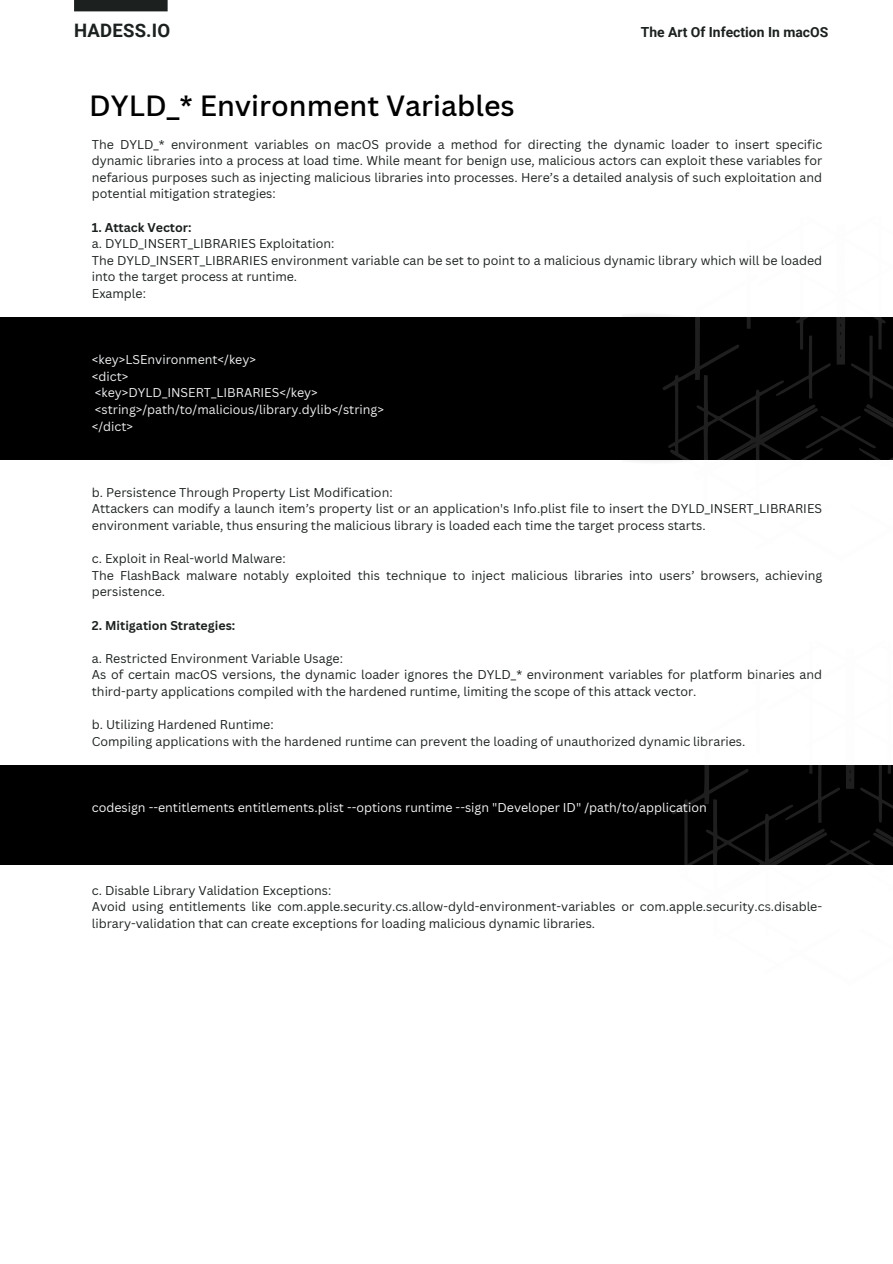
<style>
.page{position:relative;width:893px;height:1264px;background:#fff}
.page>*{position:absolute;margin:0;border:0;box-sizing:border-box;transform-origin:0 0}
.t1{font:500 28.5px "Canva Sans";color:#000}
.t2{font:700 18.6px "Roboto";letter-spacing:.015em;color:#1c2120}
.t3{font:700 13.95px "Roboto";color:#1c2120}
.t4{font:12.45px/16.5px "Canva Sans";color:#1c2120}
.t5{font:12.45px "Canva Sans";color:#eff0f2}
.t6{font:12.45px "Canva Sans";color:#f8f6f6}
.t7{font:700 12.45px "Canva Sans";color:#1c2120}
</style>
<div class="page">
<div style="left:0;top:317px;width:892px;height:142px;background:#000"></div>
<div style="left:74px;top:0;width:94px;height:11px;background:#1c2120"></div>
<svg style="left:622px;top:315px;width:270px;height:146px"></svg>
<div style="left:0;top:765px;width:892px;height:99px;background:#000"></div>
<svg style="left:671px;top:765px;width:221px;height:100px"></svg>
<svg style="left:784px;top:765px;width:56px;height:57px"></svg>
<svg style="left:859px;top:765px;width:33px;height:57px"></svg>
<svg style="left:814px;top:839px;width:71px;height:26px"></svg>
<p class="t2" style="left:74px;top:20px;width:98px">HADESS.IO</p>
<p class="t1" style="left:89px;top:85px;width:427px">DYLD_* Environment Variables</p>
<p class="t3" style="left:640px;top:24px;width:189px">The Art Of Infection In macOS</p>
<p class="t4" style="left:92px;top:136px;width:731px;text-align:justify">The DYLD_* environment variables on macOS provide a method for directing the dynamic loader to insert specific dynamic libraries into a process at load time. While meant for benign use, malicious actors can exploit these variables for nefarious purposes such as injecting malicious libraries into processes. Here’s a detailed analysis of such exploitation and potential mitigation strategies:</p>
<p class="t7" style="left:92px;top:218px;width:101px">1. Attack Vector:</p>
<p class="t4" style="left:92px;top:235px;width:244px">a. DYLD_INSERT_LIBRARIES Exploitation:</p>
<p class="t4" style="left:92px;top:252px;width:731px">The DYLD_INSERT_LIBRARIES environment variable can be set to point to a malicious dynamic library which will be loaded into the target process at runtime.</p>
<p class="t4" style="left:92px;top:285px;width:56px">Example:</p>
<p class="t5" style="left:92px;top:351px;width:166px">&lt;key&gt;LSEnvironment&lt;/key&gt;</p>
<p class="t5" style="left:92px;top:367px;width:38px">&lt;dict&gt;</p>
<p class="t5" style="left:95px;top:384px;width:224px">&lt;key&gt;DYLD_INSERT_LIBRARIES&lt;/key&gt;</p>
<p class="t5" style="left:95px;top:400px;width:290px">&lt;string&gt;/path/to/malicious/library.dylib&lt;/string&gt;</p>
<p class="t5" style="left:92px;top:417px;width:43px">&lt;/dict&gt;</p>
<p class="t4" style="left:92px;top:484px;width:302px">b. Persistence Through Property List Modification:</p>
<p class="t4" style="left:92px;top:500px;width:731px">Attackers can modify a launch item’s property list or an application's Info.plist file to insert the DYLD_INSERT_LIBRARIES environment variable, thus ensuring the malicious library is loaded each time the target process starts.</p>
<p class="t4" style="left:92px;top:550px;width:195px">c. Exploit in Real-world Malware:</p>
<p class="t4" style="left:92px;top:566px;width:731px">The FlashBack malware notably exploited this technique to inject malicious libraries into users’ browsers, achieving persistence.</p>
<p class="t7" style="left:92px;top:616px;width:145px">2. Mitigation Strategies:</p>
<p class="t4" style="left:92px;top:649px;width:252px">a. Restricted Environment Variable Usage:</p>
<p class="t4" style="left:92px;top:666px;width:731px">As of certain macOS versions, the dynamic loader ignores the DYLD_* environment variables for platform binaries and third-party applications compiled with the hardened runtime, limiting the scope of this attack vector.</p>
<p class="t4" style="left:92px;top:716px;width:183px">b. Utilizing Hardened Runtime:</p>
<p class="t4" style="left:92px;top:732px;width:655px">Compiling applications with the hardened runtime can prevent the loading of unauthorized dynamic libraries.</p>
<p class="t6" style="left:92px;top:798px;width:616px">codesign --entitlements entitlements.plist --options runtime --sign "Developer ID" /path/to/application</p>
<p class="t4" style="left:92px;top:881px;width:241px">c. Disable Library Validation Exceptions:</p>
<p class="t4" style="left:92px;top:898px;width:731px">Avoid using entitlements like com.apple.security.cs.allow-dyld-environment-variables or com.apple.security.cs.disable&shy;library-validation that can create exceptions for loading malicious dynamic libraries.</p>
</div>
